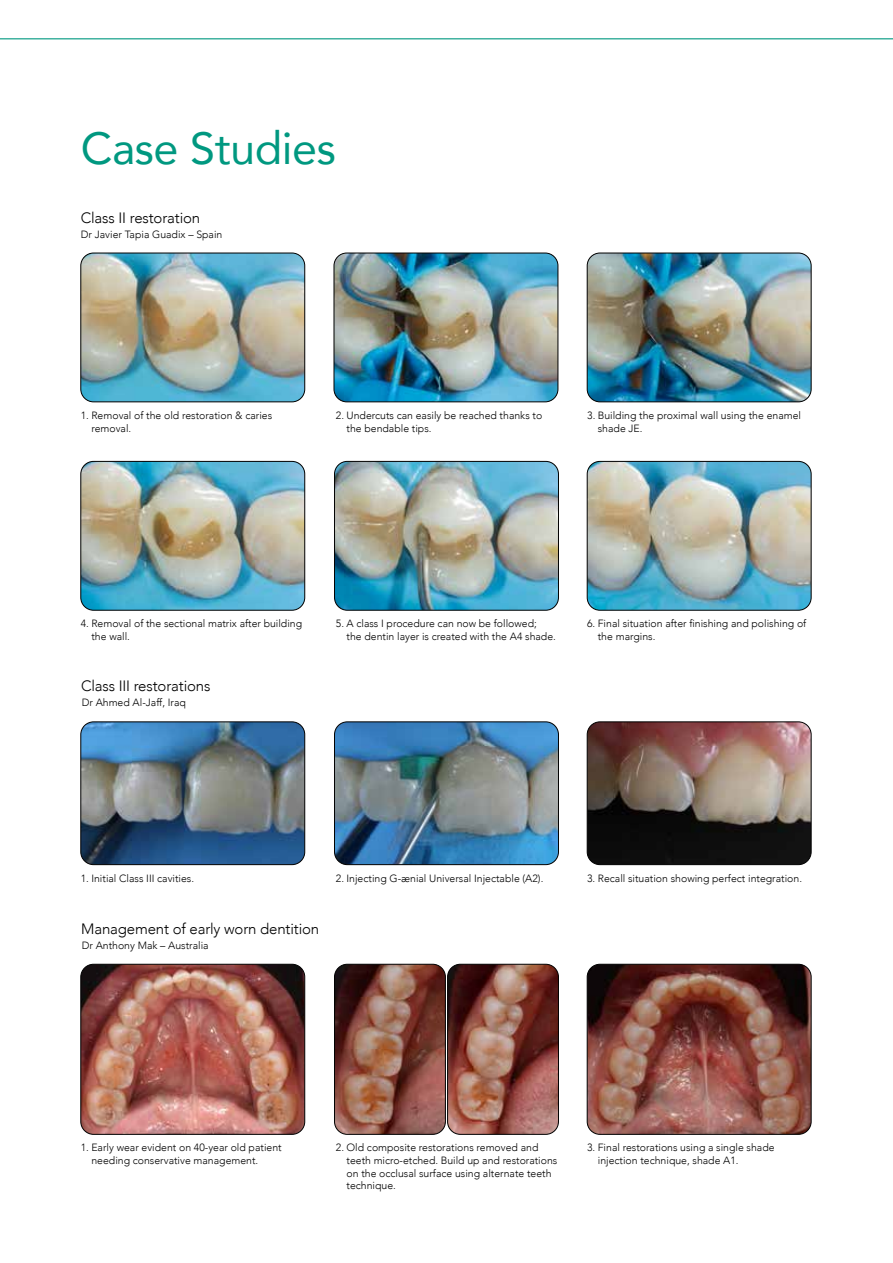
<style>
.page{position:relative;width:893px;height:1263px;background:#fff}
.page>*{position:absolute;margin:0;border:0;box-sizing:border-box;transform-origin:0 0}
.t1{font:45px "Avenir";letter-spacing:-.01em;color:#009880}
.t2{font:300 15px "Avenir";letter-spacing:-.01em;color:#000}
.t3{font:300 10.5px/12.8px "Avenir";color:#000}
</style>
<div class="page">
<img style="left:81px;top:461px;width:224px;height:149px">
<div style="left:81px;top:461px;width:224px;height:149px;border:1px solid #000;border-radius:13px"></div>
<img style="left:334px;top:461px;width:224px;height:149px">
<div style="left:334px;top:461px;width:225px;height:149px;border:1px solid #000;border-radius:13px"></div>
<img style="left:334px;top:253px;width:224px;height:149px">
<div style="left:334px;top:253px;width:224px;height:149px;border:1px solid #000;border-radius:13px"></div>
<img style="left:587px;top:253px;width:224px;height:149px">
<div style="left:587px;top:253px;width:224px;height:149px;border:1px solid #000;border-radius:13px"></div>
<img style="left:587px;top:461px;width:224px;height:149px">
<div style="left:587px;top:461px;width:224px;height:149px;border:1px solid #000;border-radius:13px"></div>
<img style="left:81px;top:253px;width:224px;height:149px">
<div style="left:81px;top:253px;width:224px;height:149px;border:1px solid #000;border-radius:13px"></div>
<img style="left:81px;top:722px;width:224px;height:143px">
<div style="left:81px;top:722px;width:224px;height:143px;border:1px solid #000;border-radius:13px"></div>
<img style="left:334px;top:722px;width:224px;height:143px">
<div style="left:334px;top:722px;width:225px;height:143px;border:1px solid #000;border-radius:13px"></div>
<img style="left:587px;top:722px;width:224px;height:143px">
<div style="left:587px;top:722px;width:224px;height:143px;border:1px solid #000;border-radius:13px"></div>
<img style="left:81px;top:964px;width:224px;height:170px">
<div style="left:81px;top:964px;width:224px;height:170px;border:1px solid #000;border-radius:13px"></div>
<img style="left:334px;top:964px;width:111px;height:170px">
<div style="left:334px;top:964px;width:112px;height:170px;border:1px solid #000;border-radius:13px"></div>
<img style="left:448px;top:964px;width:110px;height:170px">
<div style="left:447px;top:964px;width:112px;height:170px;border:1px solid #000;border-radius:13px"></div>
<img style="left:587px;top:964px;width:224px;height:170px">
<div style="left:587px;top:964px;width:224px;height:170px;border:1px solid #000;border-radius:13px"></div>
<svg style="left:0;top:38px;width:893px;height:2px;background:#6fc4b6"></svg>
<h1 class="t1" style="left:81px;top:112px;width:257px">Case Studies</h1>
<h2 class="t2" style="left:81px;top:209px;width:121px">Class II restoration</h2>
<p class="t3" style="left:81px;top:228px;width:143px">Dr Javier Tapia Guadix – Spain</p>
<p class="t3" style="left:91px;top:409px;width:182px;text-indent:-11px">1. Removal of the old restoration &amp; caries removal.</p>
<p class="t3" style="left:347px;top:409px;width:197px;text-indent:-11px">2. Undercuts can easily be reached thanks to the bendable tips.</p>
<p class="t3" style="left:598px;top:409px;width:205px;text-indent:-11px">3. Building the proximal wall using the enamel shade JE.</p>
<p class="t3" style="left:91px;top:617px;width:212px;text-indent:-11px">4. Removal of the sectional matrix after building the wall.</p>
<h2 class="t2" style="left:81px;top:677px;width:131px">Class III restorations</h2>
<p class="t3" style="left:82px;top:696px;width:106px">Dr Ahmed Al-Jaff, Iraq</p>
<p class="t3" style="left:347px;top:617px;width:211px;text-indent:-11px">5. A class I procedure can now be followed;<br>the dentin layer is created with the A4 shade.</p>
<p class="t3" style="left:598px;top:617px;width:210px;text-indent:-11px">6. Final situation after finishing and polishing of the margins.</p>
<p class="t3" style="left:81px;top:871px;width:115px">1. Initial Class III cavities.</p>
<p class="t3" style="left:336px;top:871px;width:209px">2. Injecting G-ænial Universal Injectable (A2).</p>
<h2 class="t2" style="left:81px;top:919px;width:239px">Management of early worn dentition</h2>
<p class="t3" style="left:82px;top:938px;width:129px">Dr Anthony Mak – Australia</p>
<p class="t3" style="left:587px;top:871px;width:216px">3. Recall situation showing perfect integration.</p>
<p class="t3" style="left:91px;top:1141px;width:192px;text-indent:-11px">1. Early wear evident on 40-year old patient needing conservative management.</p>
<p class="t3" style="left:347px;top:1141px;width:212px;text-indent:-11px">2. Old composite restorations removed and teeth micro-etched. Build up and restorations on the occlusal surface using alternate teeth technique.</p>
<p class="t3" style="left:598px;top:1141px;width:178px;text-indent:-11px">3. Final restorations using a single shade injection technique, shade A1.</p>
</div>
